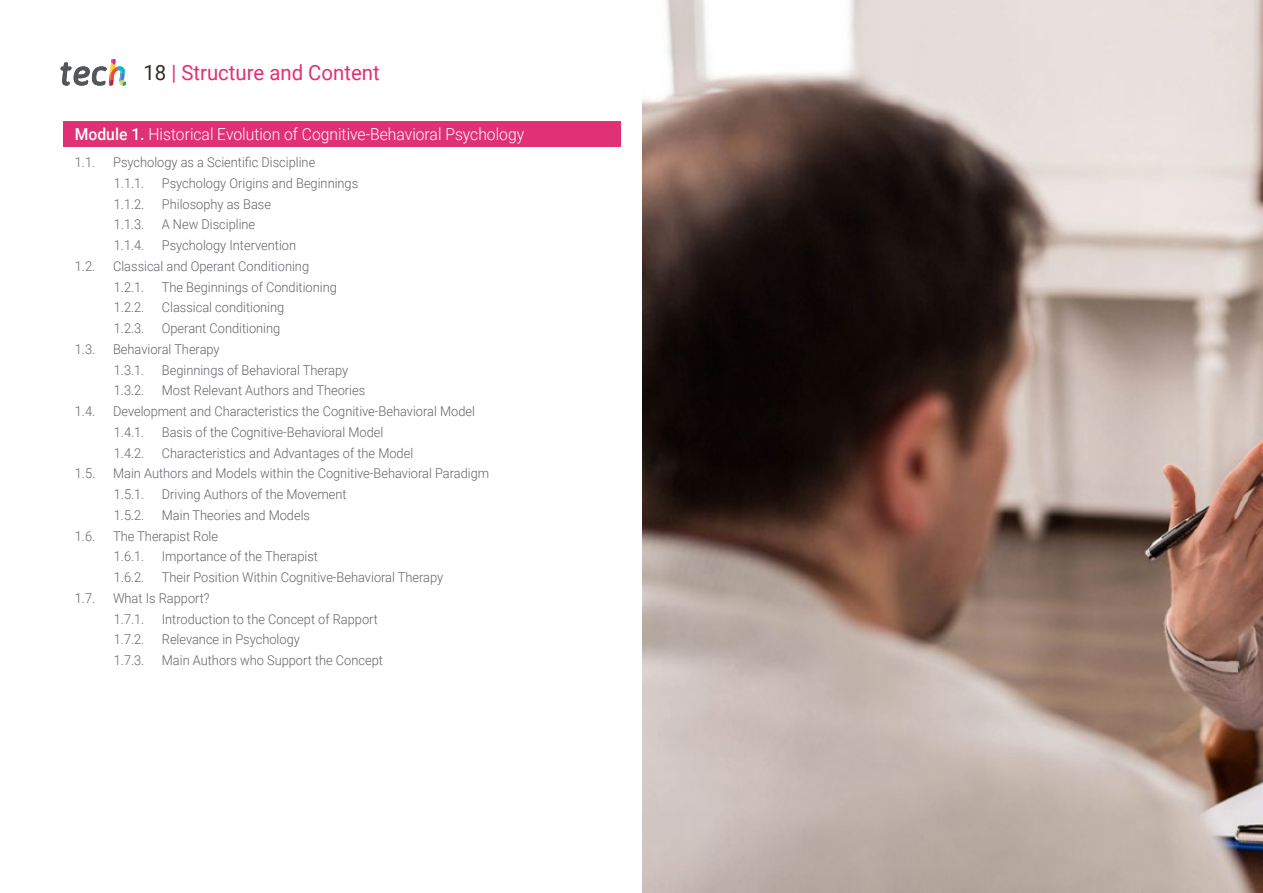
<style>
.page{position:relative;width:1263px;height:893px;background:#fff}
.page>*{position:absolute;margin:0;border:0;box-sizing:border-box;transform-origin:0 0}
.t1{font:21px "Roboto";color:#df3174}
.t2{font:300 16.5px "Roboto";color:#fff;scale:.95 1}
.t3{font:300 13.5px/20.7px "Roboto";color:#61646a;scale:.95 1}
.s1{color:#312e20}
.s2{font-weight:500}
</style>
<div class="page">
<img style="left:642px;top:0;width:621px;height:893px">
<div style="left:64px;top:121px;width:557px;height:25px;background:#df3174"></div>
<svg style="left:61px;top:59px;width:65px;height:27px"></svg>
<h1 class="t1" style="left:144px;top:57px;width:238px"><span class="s1">18</span> | Structure and Content</h1>
<p class="t2" style="left:75px;top:123px;width:474px"><span class="s2">Module 1.</span> Historical Evolution of Cognitive-Behavioral Psychology</p>
<p class="t3" style="left:75px;top:151px;width:23px">1.1.</p>
<p class="t3" style="left:113px;top:151px;width:214px">Psychology as a Scientific Discipline<br>1.1.1.</p>
<p class="t3" style="left:162px;top:172px;width:208px">Psychology Origins and Beginnings</p>
<p class="t3" style="left:114px;top:193px;width:34px">1.1.2.</p>
<p class="t3" style="left:162px;top:193px;width:116px">Philosophy as Base</p>
<p class="t3" style="left:114px;top:214px;width:34px">1.1.3.</p>
<p class="t3" style="left:162px;top:214px;width:100px">A New Discipline</p>
<p class="t3" style="left:114px;top:234px;width:34px">1.1.4.</p>
<p class="t3" style="left:162px;top:234px;width:143px">Psychology Intervention</p>
<p class="t3" style="left:75px;top:255px;width:23px">1.2.</p>
<p class="t3" style="left:113px;top:255px;width:208px">Classical and Operant Conditioning<br>1.2.1.</p>
<p class="t3" style="left:162px;top:276px;width:186px">The Beginnings of Conditioning</p>
<p class="t3" style="left:114px;top:297px;width:34px">1.2.2.</p>
<p class="t3" style="left:162px;top:297px;width:130px">Classical conditioning</p>
<p class="t3" style="left:114px;top:317px;width:34px">1.2.3.</p>
<p class="t3" style="left:162px;top:317px;width:126px">Operant Conditioning</p>
<p class="t3" style="left:75px;top:338px;width:23px">1.3.</p>
<p class="t3" style="left:113px;top:338px;width:114px">Behavioral Therapy<br>1.3.1.</p>
<p class="t3" style="left:162px;top:359px;width:198px">Beginnings of Behavioral Therapy</p>
<p class="t3" style="left:114px;top:380px;width:34px">1.3.2.</p>
<p class="t3" style="left:162px;top:380px;width:216px">Most Relevant Authors and Theories</p>
<p class="t3" style="left:75px;top:400px;width:23px">1.4.</p>
<p class="t3" style="left:113px;top:400px;width:382px">Development and Characteristics the Cognitive-Behavioral Model<br>1.4.1.</p>
<p class="t3" style="left:162px;top:421px;width:235px">Basis of the Cognitive-Behavioral Model</p>
<p class="t3" style="left:114px;top:442px;width:34px">1.4.2.</p>
<p class="t3" style="left:162px;top:442px;width:266px">Characteristics and Advantages of the Model</p>
<p class="t3" style="left:75px;top:463px;width:23px">1.5.</p>
<p class="t3" style="left:113px;top:463px;width:397px">Main Authors and Models within the Cognitive-Behavioral Paradigm<br>1.5.1.</p>
<p class="t3" style="left:162px;top:483px;width:196px">Driving Authors of the Movement</p>
<p class="t3" style="left:114px;top:504px;width:34px">1.5.2.</p>
<p class="t3" style="left:162px;top:504px;width:158px">Main Theories and Models</p>
<p class="t3" style="left:75px;top:525px;width:23px">1.6.</p>
<p class="t3" style="left:113px;top:525px;width:112px">The Therapist Role<br>1.6.1.</p>
<p class="t3" style="left:162px;top:546px;width:166px">Importance of the Therapist</p>
<p class="t3" style="left:114px;top:566px;width:34px">1.6.2.</p>
<p class="t3" style="left:162px;top:566px;width:298px">Their Position Within Cognitive-Behavioral Therapy</p>
<p class="t3" style="left:75px;top:587px;width:23px">1.7.</p>
<p class="t3" style="left:113px;top:587px;width:103px">What Is Rapport?<br>1.7.1.</p>
<p class="t3" style="left:162px;top:608px;width:229px">Introduction to the Concept of Rapport</p>
<p class="t3" style="left:114px;top:629px;width:34px">1.7.2.</p>
<p class="t3" style="left:162px;top:629px;width:147px">Relevance in Psychology</p>
<p class="t3" style="left:114px;top:649px;width:34px">1.7.3.</p>
<p class="t3" style="left:162px;top:649px;width:234px">Main Authors who Support the Concept</p>
</div>
